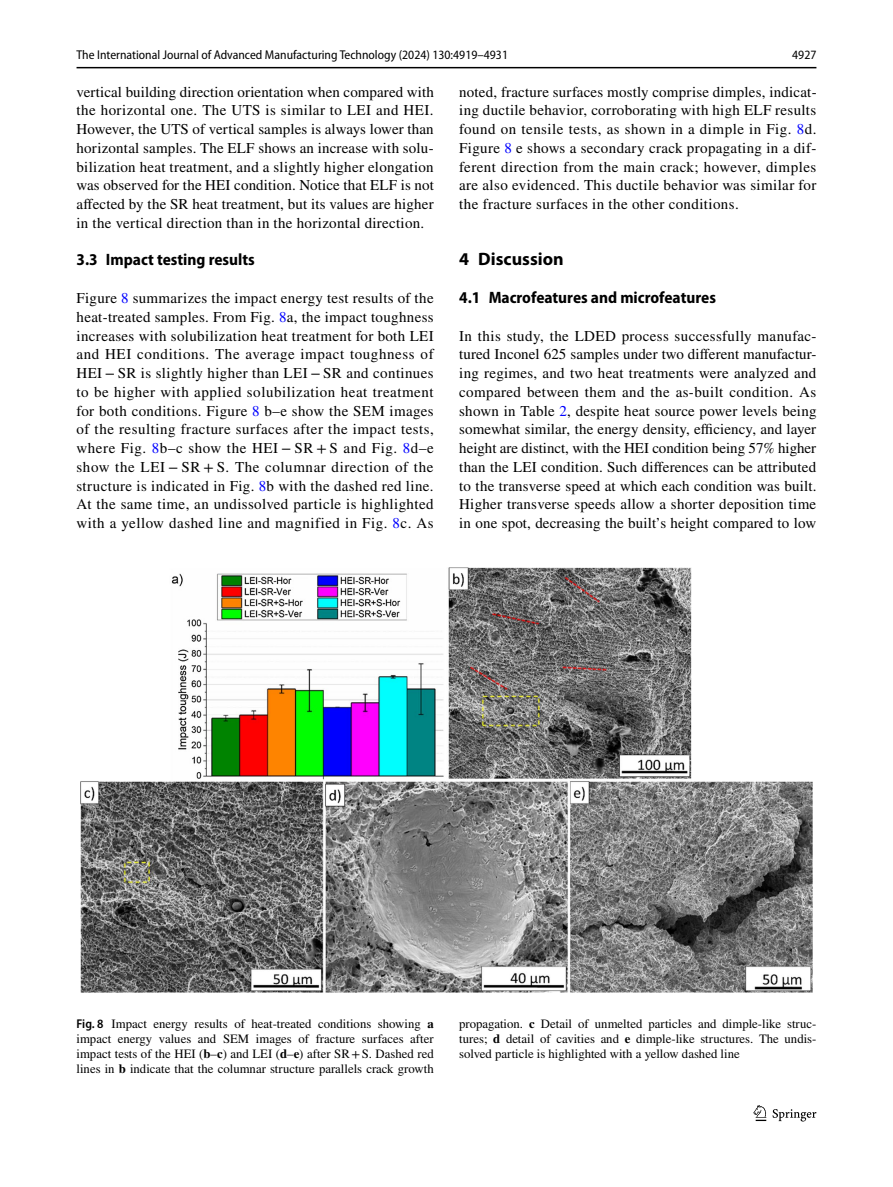
<style>
.page{position:relative;width:893px;height:1187px;background:#fff}
.page>*{position:absolute;margin:0;border:0;box-sizing:border-box;transform-origin:0 0}
.t1{font:700 18px "Myriad Pro";color:#000}
.t2{font:700 semi-condensed 16.5px "Myriad Pro";color:#000}
.t3{font:15px/18.8px "STIX";letter-spacing:.025em;color:#000;text-align:justify}
.t4{font:12.75px/15px "STIX";color:#000;text-align:justify}
.t5{font:semi-condensed 12.75px "Myriad Pro";color:#000}
.s1{color:#00f}
.s2{font-family:"Myriad Pro";font-weight:600;font-stretch:semi-condensed}
.s3{font-weight:700}
</style>
<div class="page">
<hr style="left:77px;top:67px;width:739px;height:1px;background:#000">
<svg style="left:753px;top:1105px;width:13px;height:15px"></svg>
<svg style="left:773px;top:1109px;width:43px;height:12px"></svg>
<img style="left:81px;top:568px;width:731px;height:424px">
<p class="t5" style="left:77px;top:48px;width:433px">The International Journal of Advanced Manufacturing Technology (2024) 130:4919–4931</p>
<p class="t5" style="left:792px;top:48px;width:26px">4927</p>
<p class="t3" style="left:77px;top:83px;width:359px">vertical building direction orientation when compared with the horizontal one. The UTS is similar to LEI and HEI.<br>However, the UTS of vertical samples is always lower than horizontal samples. The ELF shows an increase with solu&shy;bilization heat treatment, and a slightly higher elongation was observed for the HEI condition. Notice that ELF is not affected by the SR heat treatment, but its values are higher in the vertical direction than in the horizontal direction.</p>
<p class="t2" style="left:77px;top:251px;width:180px">3.3 Impact testing results</p>
<p class="t3" style="left:77px;top:289px;width:359px">Figure <span class="s1">8</span> summarizes the impact energy test results of the heat-treated samples. From Fig. <span class="s1">8</span>a, the impact toughness increases with solubilization heat treatment for both LEI and HEI conditions. The average impact toughness of HEI − SR is slightly higher than LEI − SR and continues to be higher with applied solubilization heat treatment for both conditions. Figure <span class="s1">8</span> b–e show the SEM images of the resulting fracture surfaces after the impact tests, where Fig. <span class="s1">8</span>b–c show the HEI − SR + S and Fig. <span class="s1">8</span>d–e show the LEI − SR + S. The columnar direction of the structure is indicated in Fig. <span class="s1">8</span>b with the dashed red line.<br>At the same time, an undissolved particle is highlighted with a yellow dashed line and magnified in Fig. <span class="s1">8</span>c. As</p>
<p class="t3" style="left:459px;top:83px;width:359px">noted, fracture surfaces mostly comprise dimples, indicat&shy;ing ductile behavior, corroborating with high ELF results found on tensile tests, as shown in a dimple in Fig. <span class="s1">8</span>d.<br>Figure <span class="s1">8</span> e shows a secondary crack propagating in a dif&shy;ferent direction from the main crack; however, dimples are also evidenced. This ductile behavior was similar for the fracture surfaces in the other conditions.</p>
<p class="t1" style="left:459px;top:248px;width:106px">4 Discussion</p>
<p class="t2" style="left:459px;top:288px;width:258px">4.1 Macrofeatures and microfeatures</p>
<p class="t3" style="left:459px;top:327px;width:359px">In this study, the LDED process successfully manufac&shy;tured Inconel 625 samples under two different manufactur&shy;ing regimes, and two heat treatments were analyzed and compared between them and the as-built condition. As shown in Table <span class="s1">2</span>, despite heat source power levels being somewhat similar, the energy density, efficiency, and layer height are distinct, with the HEI condition being 57% higher than the LEI condition. Such differences can be attributed to the transverse speed at which each condition was built.<br>Higher transverse speeds allow a shorter deposition time in one spot, decreasing the built’s height compared to low</p>
<p class="t4" style="left:77px;top:1016px;width:359px"><span class="s2">Fig. 8</span> Impact energy results of heat-treated conditions showing <span class="s3">a </span>impact energy values and SEM images of fracture surfaces after impact tests of the HEI (<span class="s3">b</span>–<span class="s3">c</span>) and LEI (<span class="s3">d</span>–<span class="s3">e</span>) after SR+S. Dashed red lines in <span class="s3">b</span> indicate that the columnar structure parallels crack growth</p>
<p class="t4" style="left:459px;top:1016px;width:359px">propagation. <span class="s3">c</span> Detail of unmelted particles and dimple-like struc&shy;tures; <span class="s3">d</span> detail of cavities and <span class="s3">e</span> dimple-like structures. The undis&shy;solved particle is highlighted with a yellow dashed line</p>
</div>
